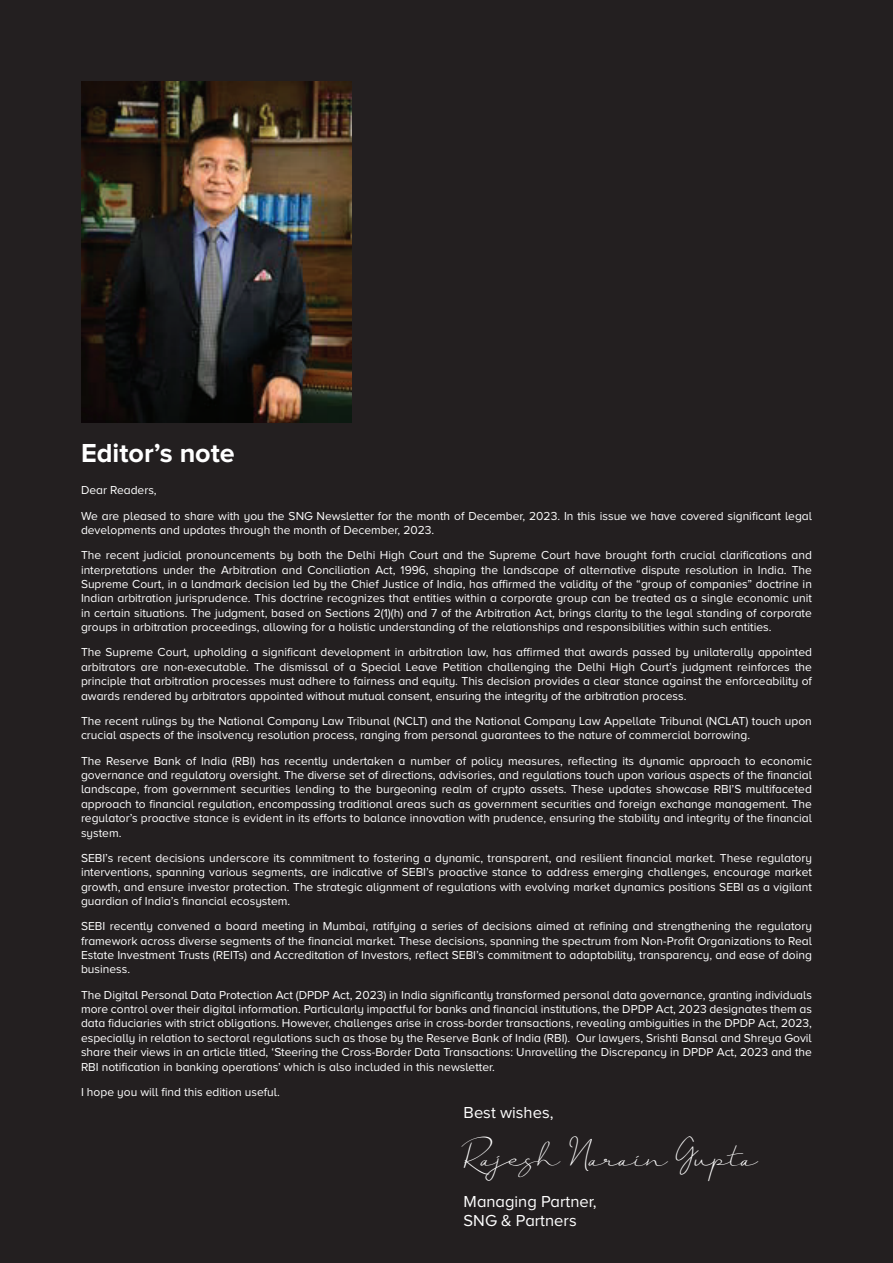
<style>
.page{position:relative;width:893px;height:1263px;background:#231f20}
.page>*{position:absolute;margin:0;border:0;box-sizing:border-box;transform-origin:0 0}
.t1{font:700 27px "Proxima Nova A";color:#fff}
.t2{font:21px "Just Signature";color:#fff}
.t3{font:16.5px/19.8px "Proxima Nova A";color:#fff}
.t4{font:12px/14.4px "Proxima Nova A";color:#fff;text-align:justify}
</style>
<div class="page">
<img style="left:81px;top:82px;width:270px;height:340px">
<h1 class="t1" style="left:81px;top:438px;width:155px">Editor’s note</h1>
<p class="t4" style="left:81px;top:478px;width:732px;line-height:25.2px">Dear Readers,<br>We are pleased to share with you the SNG Newsletter for the month of December, 2023. In this issue we have covered significant legal</p>
<p class="t4" style="left:81px;top:517px;width:732px;line-height:25.2px">developments and updates through the month of December, 2023.<br>The recent judicial pronouncements by both the Delhi High Court and the Supreme Court have brought forth crucial clarifications and</p>
<p class="t4" style="left:81px;top:562px;width:732px">interpretations under the Arbitration and Conciliation Act, 1996, shaping the landscape of alternative dispute resolution in India. The Supreme Court, in a landmark decision led by the Chief Justice of India, has affirmed the validity of the “group of companies” doctrine in Indian arbitration jurisprudence. This doctrine recognizes that entities within a corporate group can be treated as a single economic unit in certain situations. The judgment, based on Sections 2(1)(h) and 7 of the Arbitration Act, brings clarity to the legal standing of corporate groups in arbitration proceedings, allowing for a holistic understanding of the relationships and responsibilities within such entities.</p>
<p class="t4" style="left:81px;top:645px;width:732px">The Supreme Court, upholding a significant development in arbitration law, has affirmed that awards passed by unilaterally appointed arbitrators are non-executable. The dismissal of a Special Leave Petition challenging the Delhi High Court’s judgment reinforces the principle that arbitration processes must adhere to fairness and equity. This decision provides a clear stance against the enforceability of awards rendered by arbitrators appointed without mutual consent, ensuring the integrity of the arbitration process.</p>
<p class="t4" style="left:81px;top:713px;width:732px">The recent rulings by the National Company Law Tribunal (NCLT) and the National Company Law Appellate Tribunal (NCLAT) touch upon crucial aspects of the insolvency resolution process, ranging from personal guarantees to the nature of commercial borrowing.</p>
<p class="t4" style="left:81px;top:753px;width:732px">The Reserve Bank of India (RBI) has recently undertaken a number of policy measures, reflecting its dynamic approach to economic governance and regulatory oversight. The diverse set of directions, advisories, and regulations touch upon various aspects of the financial landscape, from government securities lending to the burgeoning realm of crypto assets. These updates showcase RBI’S multifaceted approach to financial regulation, encompassing traditional areas such as government securities and foreign exchange management. The regulator’s proactive stance is evident in its efforts to balance innovation with prudence, ensuring the stability and integrity of the financial system.</p>
<p class="t4" style="left:81px;top:850px;width:732px">SEBI’s recent decisions underscore its commitment to fostering a dynamic, transparent, and resilient financial market. These regulatory interventions, spanning various segments, are indicative of SEBI’s proactive stance to address emerging challenges, encourage market growth, and ensure investor protection. The strategic alignment of regulations with evolving market dynamics positions SEBI as a vigilant guardian of India’s financial ecosystem.</p>
<p class="t4" style="left:81px;top:919px;width:732px">SEBI recently convened a board meeting in Mumbai, ratifying a series of decisions aimed at refining and strengthening the regulatory framework across diverse segments of the financial market. These decisions, spanning the spectrum from Non-Profit Organizations to Real Estate Investment Trusts (REITs) and Accreditation of Investors, reflect SEBI’s commitment to adaptability, transparency, and ease of doing business.</p>
<p class="t4" style="left:81px;top:987px;width:732px">The Digital Personal Data Protection Act (DPDP Act, 2023) in India significantly transformed personal data governance, granting individuals more control over their digital information. Particularly impactful for banks and financial institutions, the DPDP Act, 2023 designates them as data fiduciaries with strict obligations. However, challenges arise in cross-border transactions, revealing ambiguities in the DPDP Act, 2023, especially in relation to sectoral regulations such as those by the Reserve Bank of India (RBI). Our lawyers, Srishti Bansal and Shreya Govil share their views in an article titled, ‘Steering the Cross-Border Data Transactions: Unravelling the Discrepancy in DPDP Act, 2023 and the RBI notification in banking operations’ which is also included in this newsletter.</p>
<p class="t4" style="left:81px;top:1084px;width:200px">I hope you will find this edition useful.</p>
<h3 class="t3" style="left:464px;top:1103px;width:91px">Best wishes,</h3>
<h2 class="t2" style="left:464px;top:1146px;width:295px">Rajesh Narain Gupta</h2>
<h3 class="t3" style="left:464px;top:1191px;width:135px">Managing Partner,<br>SNG &amp; Partners</h3>
</div>
